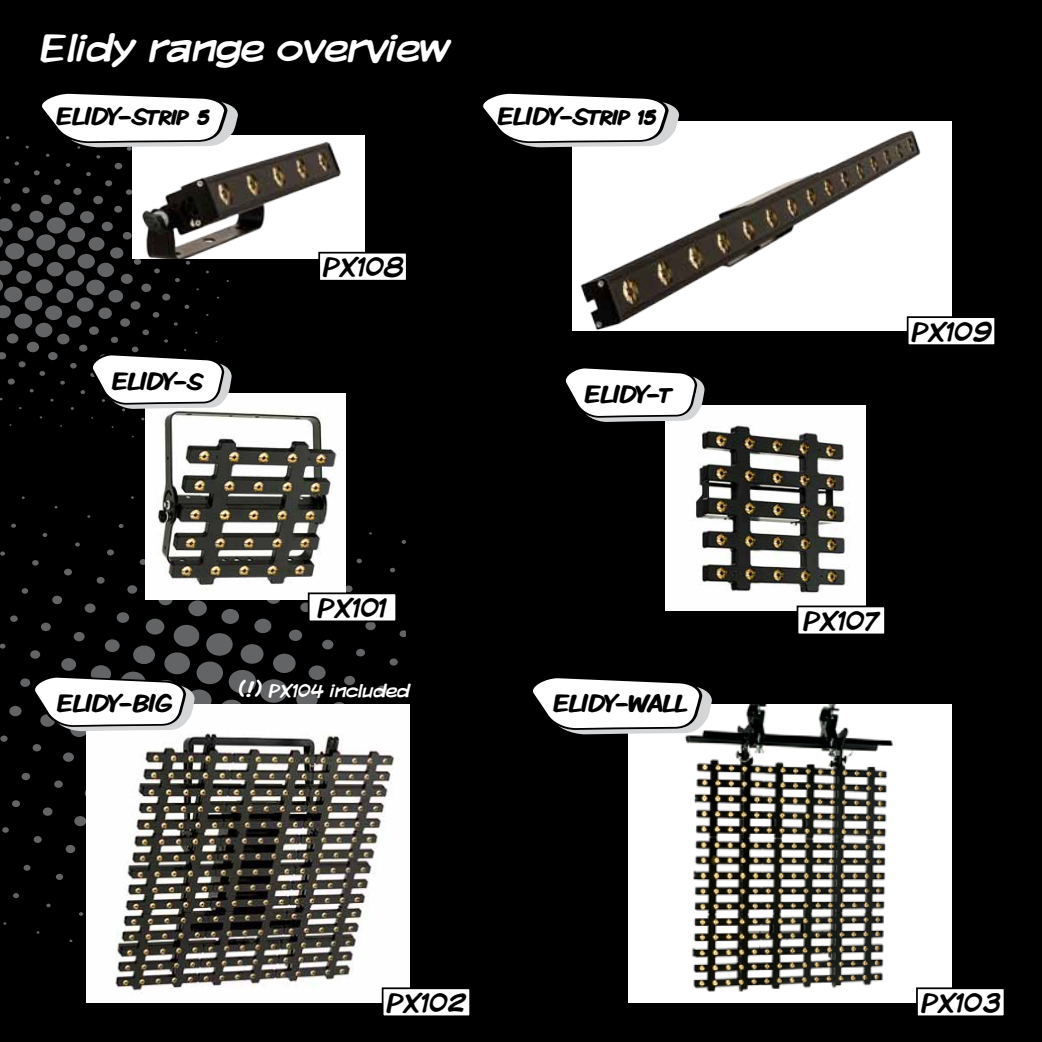
<style>
.page{position:relative;width:1042px;height:1042px;background:#000}
.page>*{position:absolute;margin:0;border:0;box-sizing:border-box;transform-origin:0 0}
.t1{font:40.25px "Komika Display";color:#fff}
.t2{font:28px "Komika Display";color:#000}
.t3{font:700 24.5px "Komika Display Kaps";color:#000}
.t4{font:19.25px "Komika Display";color:#fff}
</style>
<div class="page">
<svg style="left:0;top:136px;width:229px;height:302px"></svg>
<svg style="left:0;top:487px;width:406px;height:464px"></svg>
<img style="left:145px;top:394px;width:200px;height:205px">
<img style="left:132px;top:135px;width:232px;height:124px">
<img style="left:665px;top:405px;width:200px;height:206px">
<img style="left:572px;top:122px;width:379px;height:209px">
<svg style="left:86px;top:353px;width:147px;height:57px"></svg>
<svg style="left:32px;top:93px;width:208px;height:55px"></svg>
<svg style="left:483px;top:93px;width:198px;height:55px"></svg>
<svg style="left:566px;top:368px;width:140px;height:55px"></svg>
<div style="left:309px;top:593px;width:87px;height:28px;background:#fff"></div>
<div style="left:308px;top:592px;width:89px;height:30px;border:2px solid #000"></div>
<div style="left:319px;top:253px;width:88px;height:28px;background:#fff"></div>
<div style="left:318px;top:252px;width:90px;height:30px;border:2px solid #000"></div>
<div style="left:797px;top:606px;width:88px;height:28px;background:#fff"></div>
<div style="left:796px;top:605px;width:90px;height:30px;border:2px solid #000"></div>
<div style="left:907px;top:317px;width:88px;height:28px;background:#fff"></div>
<div style="left:907px;top:316px;width:89px;height:30px;border:2px solid #000"></div>
<img style="left:87px;top:704px;width:322px;height:298px">
<img style="left:629px;top:704px;width:322px;height:298px">
<svg style="left:533px;top:678px;width:180px;height:57px"></svg>
<div style="left:917px;top:988px;width:87px;height:28px;background:#fff"></div>
<div style="left:916px;top:987px;width:89px;height:30px;border:2px solid #000"></div>
<div style="left:383px;top:988px;width:87px;height:28px;background:#fff"></div>
<div style="left:382px;top:987px;width:89px;height:30px;border:2px solid #000"></div>
<svg style="left:27px;top:675px;width:169px;height:57px"></svg>
<h1 class="t1" style="left:40px;top:23px;width:409px">Elidy range overview</h1>
<p class="t3" style="left:57px;top:101px;width:153px">ELIDY-Strip 5</p>
<p class="t3" style="left:498px;top:101px;width:159px">ELIDY-Strip 15</p>
<p class="t3" style="left:112px;top:365px;width:93px">ELIDY-S</p>
<p class="t2" style="left:323px;top:250px;width:81px">PX108</p>
<p class="t3" style="left:57px;top:688px;width:116px">ELIDY-BIG</p>
<p class="t2" style="left:318px;top:591px;width:70px">PX101</p>
<p class="t4" style="left:239px;top:679px;width:172px">(!) PX104 included</p>
<p class="t3" style="left:585px;top:378px;width:88px">ELIDY-t</p>
<p class="t3" style="left:553px;top:688px;width:135px">ELIDY-WALL</p>
<p class="t2" style="left:912px;top:315px;width:81px">PX109</p>
<p class="t2" style="left:803px;top:604px;width:77px">PX107</p>
<p class="t2" style="left:387px;top:985px;width:81px">PX102</p>
<p class="t2" style="left:921px;top:985px;width:80px">PX103</p>
</div>
